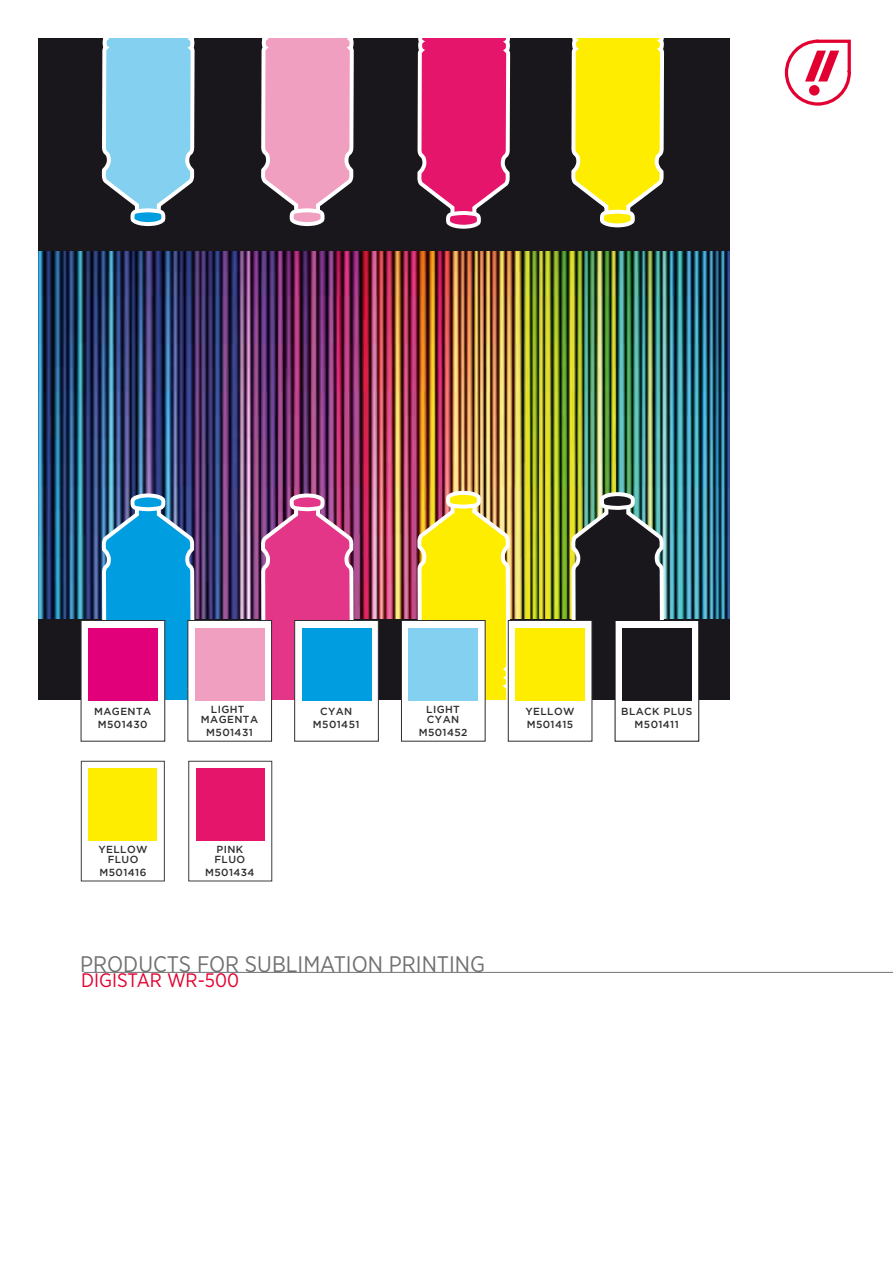
<style>
.page{position:relative;width:893px;height:1263px;background:#fff}
.page>*{position:absolute;margin:0;border:0;box-sizing:border-box;transform-origin:0 0}
.t1{font:22.5px "Gotham Narrow";color:#707172}
.t2{font:19.5px "Gotham Narrow";color:#e20030}
.t3{font:500 10.2px/12.9px "Gotham";letter-spacing:.04em;color:#2e2d30;text-align:center}
</style>
<div class="page">
<hr style="left:84px;top:972px;width:809px;height:1px;background:#707172">
<img style="left:39px;top:251px;width:691px;height:369px">
<div style="left:39px;top:38px;width:691px;height:213px;background:#1a171c"></div>
<div style="left:39px;top:620px;width:691px;height:221px;background:#1a171c"></div>
<img style="left:258px;top:38px;width:99px;height:935px">
<svg style="left:263px;top:491px;width:89px;height:209px;background:#d3468d"></svg>
<img style="left:99px;top:38px;width:99px;height:935px">
<svg style="left:104px;top:491px;width:89px;height:209px;background:#1f98d1"></svg>
<img style="left:414px;top:38px;width:100px;height:935px">
<svg style="left:419px;top:488px;width:89px;height:212px;background:#f0db23"></svg>
<img style="left:568px;top:38px;width:100px;height:935px">
<svg style="left:573px;top:490px;width:89px;height:210px"></svg>
<div style="left:25px;top:700px;width:723px;height:203px;background:#fff"></div>
<div style="left:615px;top:620px;width:84px;height:121px;background:#fff;border:1px solid #1a171c"></div>
<div style="left:622px;top:628px;width:69px;height:72px;background:#1a171c"></div>
<div style="left:508px;top:620px;width:84px;height:121px;background:#fff;border:1px solid #2e2d30"></div>
<div style="left:516px;top:628px;width:69px;height:72px;background:#ffed00"></div>
<div style="left:401px;top:620px;width:84px;height:121px;background:#fff;border:1px solid #2e2d30"></div>
<div style="left:409px;top:628px;width:69px;height:72px;background:#84d0f0"></div>
<div style="left:294px;top:620px;width:85px;height:121px;background:#fff;border:1px solid #2e2d30"></div>
<div style="left:302px;top:628px;width:69px;height:72px;background:#009ee0"></div>
<div style="left:188px;top:620px;width:84px;height:121px;background:#fff;border:1px solid #2e2d30"></div>
<div style="left:195px;top:628px;width:69px;height:72px;background:#f19fc1"></div>
<div style="left:81px;top:620px;width:84px;height:121px;background:#fff;border:1px solid #2e2d30"></div>
<div style="left:88px;top:628px;width:69px;height:72px;background:#e2007a"></div>
<div style="left:188px;top:761px;width:84px;height:120px;background:#fff;border:1px solid #3e3d40"></div>
<div style="left:196px;top:768px;width:69px;height:72px;background:#e4156a"></div>
<div style="left:81px;top:761px;width:84px;height:120px;background:#fff;border:1px solid #3e3d40"></div>
<div style="left:89px;top:768px;width:68px;height:72px;background:#ffed00"></div>
<svg style="left:784px;top:39px;width:67px;height:67px"></svg>
<div style="left:809px;top:85px;width:11px;height:11px;background:#e20030;border-radius:50%"></div>
<p class="t3" style="left:94px;top:705px;width:59px;line-height:12.3px">MAGENTA<br>M501430</p>
<p class="t3" style="left:201px;top:704px;width:59px;line-height:10.2px">LIGHT<br>MAGENTA</p>
<p class="t3" style="left:206px;top:725px;width:48px">M501431</p>
<p class="t3" style="left:313px;top:705px;width:48px">CYAN<br>M501451</p>
<p class="t3" style="left:426px;top:704px;width:35px;line-height:10.2px;text-align:left">LIGHT<br>CYAN</p>
<p class="t3" style="left:419px;top:725px;width:50px">M501452</p>
<p class="t3" style="left:525px;top:705px;width:51px;text-align:left">YELLOW<br>M501415</p>
<p class="t3" style="left:99px;top:844px;width:51px;line-height:10.5px">YELLOW<br>FLUO</p>
<p class="t3" style="left:100px;top:866px;width:48px">M501416</p>
<p class="t3" style="left:215px;top:844px;width:32px;line-height:10.5px;text-align:left">PINK<br>FLUO</p>
<p class="t3" style="left:205px;top:866px;width:51px">M501434</p>
<h1 class="t1" style="left:80px;top:950px;width:406px">PRODUCTS FOR SUBLIMATION PRINTING</h1>
<h2 class="t2" style="left:81px;top:968px;width:160px">DIGISTAR WR-500</h2>
<p class="t3" style="left:621px;top:705px;width:72px">BLACK PLUS<br>M501411</p>
</div>
